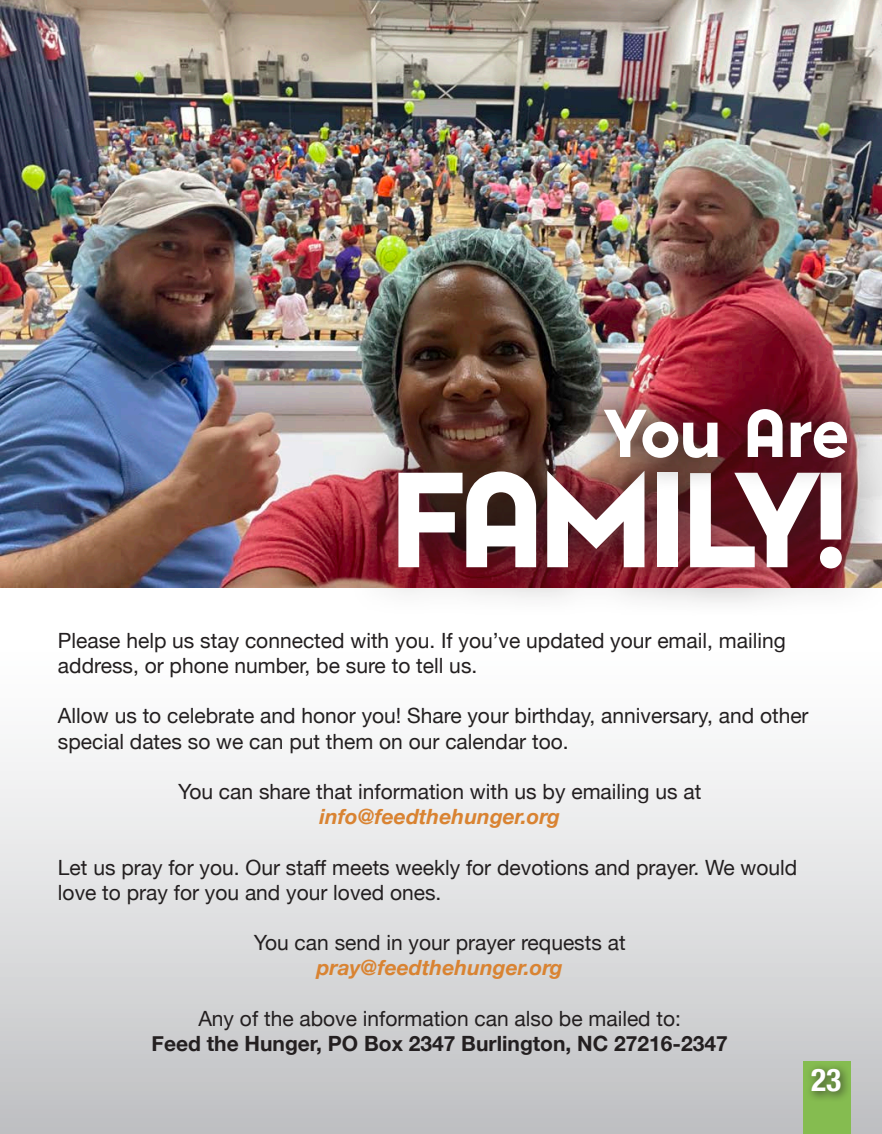
<style>
.page{position:relative;width:882px;height:1134px;background:#fff}
.page>*{position:absolute;margin:0;border:0;box-sizing:border-box;transform-origin:0 0}
.Note_Level_2{font:900 126px "Pontiac";letter-spacing:-.06em;color:#fff}
.Note_Level_2-2{font:900 63px "Pontiac";color:#fff}
.t1{font:700 condensed 31.5px "Helvetica Neue";color:#fff}
.t2{font:21px/25.2px "Helvetica Neue";color:#231f20}
.t3{font:700 21px "Helvetica Neue";color:#231f20}
.t4{font:italic 700 21px "Helvetica Neue";color:#d98332}
.s1{font-weight:700;font-style:italic;color:#d98332}
</style>
<div class="page">
<svg style="left:0;top:587px;width:882px;height:547px"></svg>
<img style="left:0;top:0;width:882px;height:587px">
<img style="left:349px;top:424px;width:533px;height:193px">
<img style="left:575px;top:377px;width:303px;height:114px">
<div style="left:803px;top:1061px;width:47px;height:73px;background:#85bc50"></div>
<div style="left:805px;top:1062px;width:47px;height:41px;background:#231f20;opacity:.75"></div>
<p class="Note_Level_2-2" style="left:604px;top:385px;width:247px">You Are</p>
<p class="Note_Level_2" style="left:388px;top:423px;width:462px">FAMILY!</p>
<p class="t2" style="left:58px;top:629px;width:729px">Please help us stay connected with you. If you’ve updated your email, mailing address, or phone number, be sure to tell us.</p>
<p class="t2" style="left:58px;top:705px;width:752px">Allow us to celebrate and honor you! Share your birthday, anniversary, and other special dates so we can put them on our calendar too.</p>
<p class="t2" style="left:178px;top:780px;width:525px;text-align:center">You can share that information with us by emailing us at <span class="s1">info@feedthehunger.org</span></p>
<p class="t2" style="left:58px;top:856px;width:741px">Let us pray for you. Our staff meets weekly for devotions and prayer. We would love to pray for you and your loved ones.</p>
<p class="t2" style="left:254px;top:931px;width:373px">You can send in your prayer requests at</p>
<p class="t4" style="left:317px;top:952px;width:248px">pray@feedthehunger.org</p>
<p class="t2" style="left:198px;top:1007px;width:484px">Any of the above information can also be mailed to:</p>
<p class="t3" style="left:152px;top:1027px;width:578px">Feed the Hunger, PO Box 2347 Burlington, NC 27216-2347</p>
<p class="t1" style="left:811px;top:1054px;width:32px">23</p>
</div>
